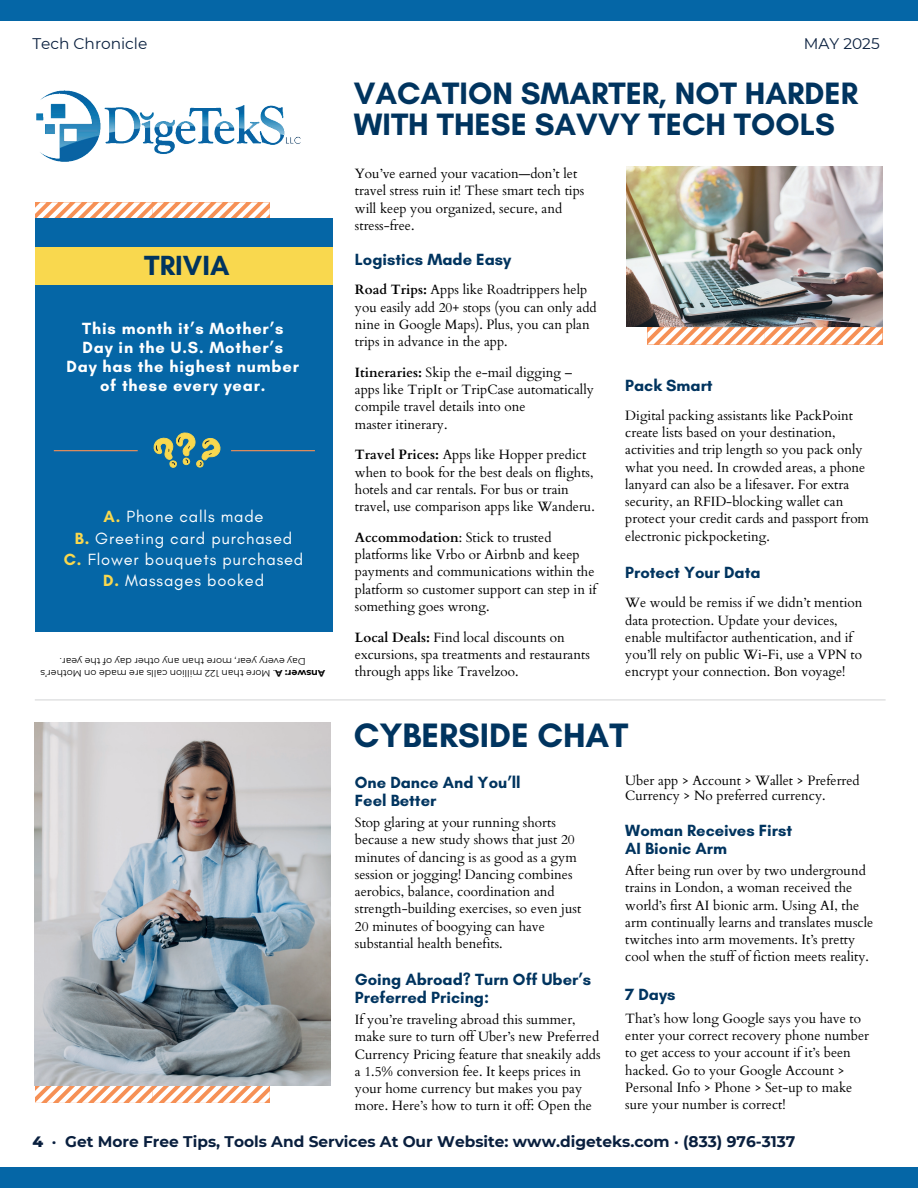
<style>
.page{position:relative;width:918px;height:1188px;background:#fff}
.page>*{position:absolute;margin:0;border:0;box-sizing:border-box;transform-origin:0 0}
.t1{font:700 34.5px "Glacial Indifference";color:#00345f}
.t2{font:700 31.5px/31.5px "Glacial Indifference";color:#00345f}
.t3{font:700 28.2px "Glacial Indifference";color:#00345f}
.t4{font:700 16.5px/18px "Glacial Indifference";color:#00345f}
.t5{font:16.5px/21.3px "Glacial Indifference";letter-spacing:.05em;color:#fff;text-align:center}
.t6{font:700 16.5px/19.2px "Glacial Indifference";letter-spacing:.05em;color:#fff;text-align:center}
.t7{font:700 15.45px "Montserrat";color:#091f3e}
.t8{font:15.45px "Montserrat";color:#091f3e}
.t9{font:13.5px/17.2px "Cardo";color:#000}
.t10{font:9.45px/12.6px "Montserrat";color:#000;text-align:center}
.s1{font-weight:700;color:#f9d84e}
.s2{font-weight:700}
.s3{font-weight:800}
</style>
<div class="page">
<div style="left:0;top:1168px;width:918px;height:20px;background:#0566a6"></div>
<hr style="left:35px;top:699px;width:851px;height:1px;background:#d7d8d9">
<svg style="left:35px;top:202px;width:235px;height:16px"></svg>
<div style="left:35px;top:218px;width:297px;height:414px;background:#0566a6"></div>
<svg style="left:153px;top:432px;width:68px;height:36px"></svg>
<hr style="left:54px;top:450px;width:84px;height:1px;background:#f69055">
<hr style="left:231px;top:450px;width:84px;height:1px;background:#f69055">
<div style="left:35px;top:248px;width:297px;height:37px;background:#f9d84e"></div>
<svg style="left:35px;top:1086px;width:235px;height:17px"></svg>
<img style="left:35px;top:722px;width:296px;height:364px">
<svg style="left:648px;top:327px;width:234px;height:18px"></svg>
<img style="left:626px;top:166px;width:257px;height:161px">
<img style="left:36px;top:90px;width:265px;height:72px">
<div style="left:0;top:0;width:918px;height:20px;background:#0566a6"></div>
<p class="t8" style="left:32px;top:33px;width:117px">Tech Chronicle</p>
<p class="t8" style="left:804px;top:33px;width:77px">MAY 2025</p>
<h3 class="t3" style="left:144px;top:248px;width:87px">TRIVIA</h3>
<p class="t6" style="left:66px;top:318px;width:234px">This month it’s Mother’s<br>Day in the U.S. Mother’s<br>Day has the highest number of these every year.</p>
<p class="t5" style="left:64px;top:506px;width:241px"><span class="s1">A.</span> Phone calls made<br><span class="s1">B.</span> Greeting card purchased<br><span class="s1">C.</span> Flower bouquets purchased<br><span class="s1">D.</span> Massages booked</p>
<p class="t10" style="left:325px;top:680px;width:286px;rotate:-180deg"><span class="s2">Answer: A</span>. More than 122 million calls are made on Mother’s<br>Day every year, more than any other day of the year.</p>
<h2 class="t2" style="left:354px;top:77px;width:506px">VACATION SMARTER, NOT HARDER<br>WITH THESE SAVVY TECH TOOLS</h2>
<p class="t9" style="left:355px;top:164px;width:231px">You’ve earned your vacation—don’t let travel stress ruin it! These smart tech tips will keep you organized, secure, and stress-free.</p>
<p class="t4" style="left:355px;top:250px;width:158px">Logistics Made Easy</p>
<p class="t9" style="left:355px;top:280px;width:243px"><span class="s2">Road Trips:</span> Apps like Roadtrippers help you easily add 20+ stops (you can only add nine in Google Maps). Plus, you can plan trips in advance in the app.</p>
<p class="t9" style="left:355px;top:363px;width:241px"><span class="s2">Itineraries:</span> Skip the e-mail digging – apps like TripIt or TripCase automatically compile travel details into one<br>master itinerary.</p>
<p class="t9" style="left:355px;top:445px;width:241px"><span class="s2">Travel Prices:</span> Apps like Hopper predict when to book for the best deals on flights, hotels and car rentals. For bus or train travel, use comparison apps like Wanderu.</p>
<p class="t9" style="left:355px;top:528px;width:243px"><span class="s2">Accommodation</span>: Stick to trusted platforms like Vrbo or Airbnb and keep payments and communications within the platform so customer support can step in if something goes wrong.</p>
<p class="t9" style="left:355px;top:628px;width:236px"><span class="s2">Local Deals:</span> Find local discounts on excursions, spa treatments and restaurants through apps like Travelzoo.</p>
<p class="t4" style="left:625px;top:376px;width:89px">Pack Smart</p>
<p class="t9" style="left:625px;top:406px;width:245px">Digital packing assistants like PackPoint create lists based on your destination, activities and trip length so you pack only what you need. In crowded areas, a phone lanyard can also be a lifesaver. For extra security, an RFID-blocking wallet can protect your credit cards and passport from electronic pickpocketing.</p>
<p class="t4" style="left:625px;top:563px;width:137px">Protect Your Data</p>
<p class="t9" style="left:625px;top:594px;width:239px">We would be remiss if we didn’t mention data protection. Update your devices, enable multifactor authentication, and if you’ll rely on public Wi-Fi, use a VPN to encrypt your connection. Bon voyage!</p>
<h1 class="t1" style="left:354px;top:714px;width:276px">CYBERSIDE CHAT</h1>
<p class="t4" style="left:355px;top:773px;width:167px">One Dance And You’ll<br>Feel Better</p>
<p class="t9" style="left:355px;top:813px;width:228px">Stop glaring at your running shorts because a new study shows that just 20 minutes of dancing is as good as a gym session or jogging! Dancing combines aerobics, balance, coordination and strength-building exercises, so even just 20 minutes of boogying can have substantial health benefits.</p>
<p class="t4" style="left:355px;top:970px;width:238px">Going Abroad? Turn Off Uber’s<br>Preferred Pricing:</p>
<p class="t9" style="left:355px;top:1010px;width:247px">If you’re traveling abroad this summer, make sure to turn off Uber’s new Preferred Currency Pricing feature that sneakily adds a 1.5% conversion fee. It keeps prices in your home currency but makes you pay more. Here’s how to turn it off: Open the</p>
<p class="t9" style="left:625px;top:773px;width:236px;line-height:14.7px">Uber app &gt; Account &gt; Wallet &gt; Preferred<br>Currency &gt; No preferred currency.</p>
<p class="t4" style="left:625px;top:821px;width:168px">Woman Receives First<br>AI Bionic Arm</p>
<p class="t9" style="left:625px;top:861px;width:250px">After being run over by two underground trains in London, a woman received the world’s first AI bionic arm. Using AI, the arm continually learns and translates muscle twitches into arm movements. It’s pretty cool when the stuff of fiction meets reality.</p>
<p class="t4" style="left:625px;top:985px;width:52px">7 Days</p>
<p class="t9" style="left:625px;top:1009px;width:245px">That’s how long Google says you have to enter your correct recovery phone number to get access to your account if it’s been hacked. Go to your Google Account &gt; Personal Info &gt; Phone &gt; Set-up to make sure your number is correct!</p>
<p class="t7" style="left:32px;top:1131px;width:765px"><span class="s3">4</span> · Get More Free Tips, Tools And Services At Our Website: www.digeteks.com · (833) 976-3137</p>
</div>
